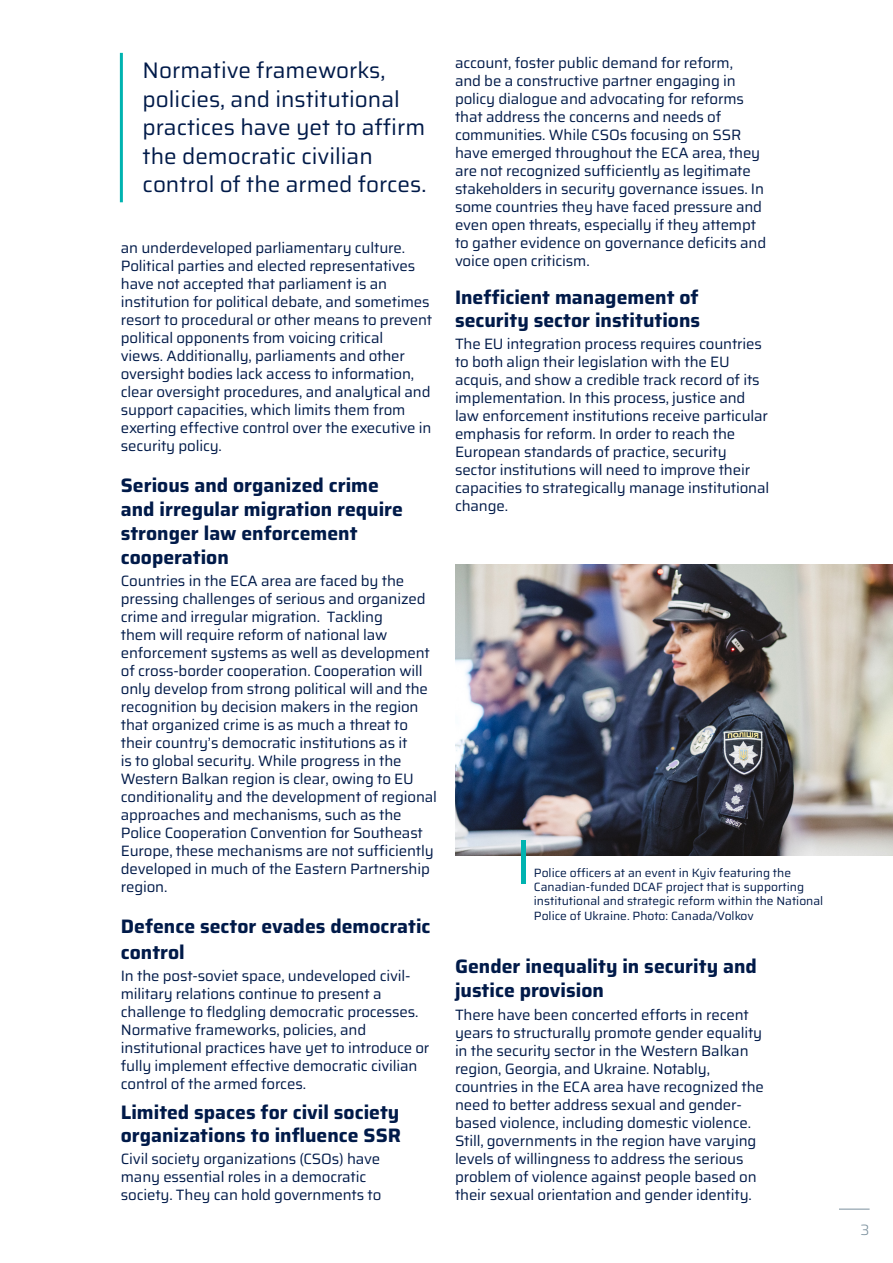
<style>
.page{position:relative;width:893px;height:1263px;background:#fff}
.page>*{position:absolute;margin:0;border:0;box-sizing:border-box;transform-origin:0 0}
.t1{font:22.5px/28.5px "Saira";color:#001a49}
.t2{font:700 19.5px/24px "Saira";color:#001a49}
.t3{font:15px/18px "Saira";letter-spacing:-.01em;color:#001a49}
.t4{font:300 15px "Saira";color:#7b909d}
.t5{font:12px/14.4px "Saira";color:#001a49}
</style>
<div class="page">
<hr style="left:839px;top:1209px;width:31px;height:1px;background:#7b909d">
<hr style="left:120px;top:53px;width:3px;height:149px;background:#00b3b0">
<img style="left:455px;top:565px;width:438px;height:290px">
<hr style="left:522px;top:840px;width:4px;height:44px;background:#00b3b0">
<h1 class="t1" style="left:143px;top:56px;width:285px">Normative frameworks, policies, and institutional practices have yet to affirm the democratic civilian control of the armed forces.</h1>
<p class="t3" style="left:455px;top:53px;width:313px">account, foster public demand for reform,<br>and be a constructive partner engaging in policy dialogue and advocating for reforms that address the concerns and needs of communities. While CSOs focusing on SSR have emerged throughout the ECA area, they are not recognized sufficiently as legitimate stakeholders in security governance issues. In some countries they have faced pressure and even open threats, especially if they attempt to gather evidence on governance deficits and voice open criticism.</p>
<h2 class="t2" style="left:455px;top:286px;width:247px;line-height:22.5px">Inefficient management of security sector institutions</h2>
<p class="t3" style="left:455px;top:334px;width:316px">The EU integration process requires countries to both align their legislation with the EU acquis, and show a credible track record of its implementation. In this process, justice and law enforcement institutions receive particular emphasis for reform. In order to reach the European standards of practice, security sector institutions will need to improve their capacities to strategically manage institutional change.</p>
<p class="t3" style="left:121px;top:238px;width:313px">an underdeveloped parliamentary culture.<br>Political parties and elected representatives have not accepted that parliament is an institution for political debate, and sometimes resort to procedural or other means to prevent political opponents from voicing critical<br>views. Additionally, parliaments and other oversight bodies lack access to information, clear oversight procedures, and analytical and support capacities, which limits them from exerting effective control over the executive in security policy.</p>
<h2 class="t2" style="left:121px;top:472px;width:284px">Serious and organized crime and irregular migration require stronger law enforcement cooperation</h2>
<p class="t3" style="left:121px;top:571px;width:318px">Countries in the ECA area are faced by the pressing challenges of serious and organized crime and irregular migration. Tackling<br>them will require reform of national law enforcement systems as well as development of cross-border cooperation. Cooperation will only develop from strong political will and the recognition by decision makers in the region that organized crime is as much a threat to their country’s democratic institutions as it<br>is to global security. While progress in the Western Balkan region is clear, owing to EU conditionality and the development of regional approaches and mechanisms, such as the Police Cooperation Convention for Southeast Europe, these mechanisms are not sufficiently developed in much of the Eastern Partnership region.</p>
<h2 class="t2" style="left:121px;top:913px;width:311px;line-height:25.5px">Defence sector evades democratic control</h2>
<p class="t3" style="left:121px;top:966px;width:310px">In the post-soviet space, undeveloped civil&shy;military relations continue to present a challenge to fledgling democratic processes.<br>Normative frameworks, policies, and institutional practices have yet to introduce or fully implement effective democratic civilian control of the armed forces.</p>
<h2 class="t2" style="left:121px;top:1101px;width:282px;line-height:22.5px">Limited spaces for civil society organizations to influence SSR</h2>
<p class="t3" style="left:121px;top:1149px;width:262px">Civil society organizations (CSOs) have many essential roles in a democratic society. They can hold governments to</p>
<p class="t5" style="left:534px;top:865px;width:291px">Police officers at an event in Kyiv featuring the Canadian-funded DCAF project that is supporting institutional and strategic reform within the National Police of Ukraine. Photo: Canada/Volkov</p>
<h2 class="t2" style="left:455px;top:954px;width:303px">Gender inequality in security and justice provision</h2>
<p class="t3" style="left:455px;top:1005px;width:310px">There have been concerted efforts in recent years to structurally promote gender equality in the security sector in the Western Balkan region, Georgia, and Ukraine. Notably, countries in the ECA area have recognized the need to better address sexual and gender&shy;based violence, including domestic violence.<br>Still, governments in the region have varying levels of willingness to address the serious problem of violence against people based on their sexual orientation and gender identity.</p>
<p class="t4" style="left:861px;top:1217px;width:10px">3</p>
</div>
